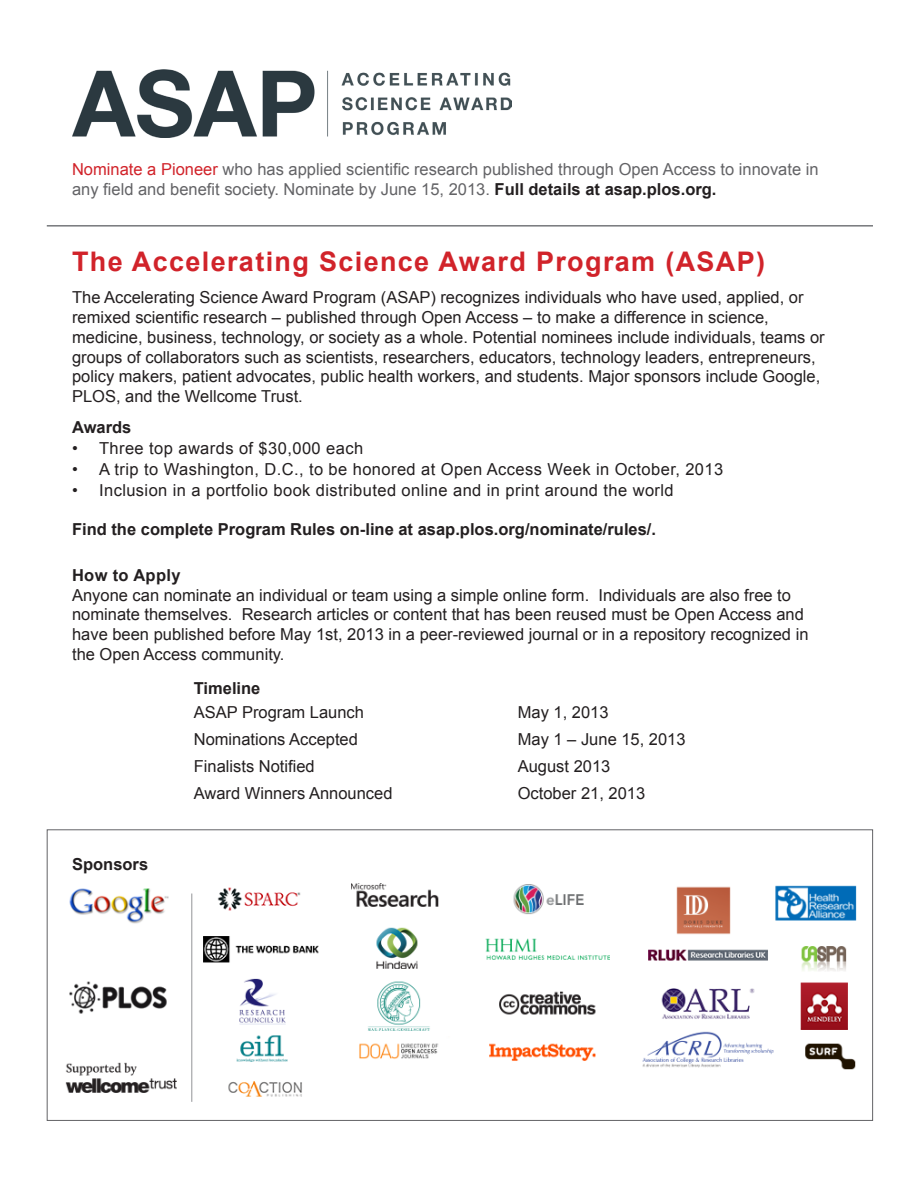
<style>
.page{position:relative;width:918px;height:1188px;background:#fff}
.page>*{position:absolute;margin:0;border:0;box-sizing:border-box;transform-origin:0 0}
.t1{font:700 27px "Arial";letter-spacing:.05em;color:#d1232a}
.t2{font:16.5px/19.8px "Arial";color:#231f20}
.t3{font:16.5px/19.8px "Arial";color:#636366}
.t4{font:16.5px "Arial";letter-spacing:.025em;color:#231f20}
.t5{font:700 16.5px "Arial";color:#231f20}
.t6{font:700 16.5px "Arial";letter-spacing:.02em;color:#231f20}
.s1{color:#d1232a}
.s2{font-weight:700;color:#231f20}
</style>
<div class="page">
<img style="left:46px;top:833px;width:828px;height:288px">
<img style="left:72px;top:69px;width:439px;height:68px">
<hr style="left:47px;top:225px;width:826px;height:2px;background:#76787b">
<hr style="left:191px;top:894px;width:1px;height:208px;background:#939598">
<p class="t3" style="left:72px;top:159px;width:748px"><span class="s1">Nominate a Pioneer</span> who has applied scientific research published through Open Access to innovate in any field and benefit society. Nominate by June 15, 2013. <span class="s2">Full details at asap.plos.org.</span></p>
<p class="t1" style="left:72px;top:243px;width:695px">The Accelerating Science Award Program (ASAP)</p>
<p class="t2" style="left:72px;top:288px;width:733px">The Accelerating Science Award Program (ASAP) recognizes individuals who have used, applied, or remixed scientific research – published through Open Access – to make a difference in science,</p>
<p class="t2" style="left:72px;top:327px;width:754px">medicine, business, technology, or society as a whole. Potential nominees include individuals, teams or groups of collaborators such as scientists, researchers, educators, technology leaders, entrepreneurs, policy makers, patient advocates, public health workers, and students. Major sponsors include Google, PLOS, and the Wellcome Trust.</p>
<p class="t5" style="left:72px;top:416px;width:61px">Awards</p>
<p class="t4" style="left:72px;top:437px;width:293px">• Three top awards of $30,000 each</p>
<p class="t4" style="left:72px;top:458px;width:653px">• A trip to Washington, D.C., to be honored at Open Access Week in October, 2013</p>
<p class="t4" style="left:72px;top:479px;width:603px">• Inclusion in a portfolio book distributed online and in print around the world</p>
<p class="t5" style="left:72px;top:518px;width:586px">Find the complete Program Rules on-line at asap.plos.org/nominate/rules/.</p>
<p class="t6" style="left:72px;top:564px;width:110px">How to Apply</p>
<p class="t2" style="left:72px;top:585px;width:720px">Anyone can nominate an individual or team using a simple online form. Individuals are also free to</p>
<p class="t2" style="left:72px;top:605px;width:738px">nominate themselves. Research articles or content that has been reused must be Open Access and have been published before May 1st, 2013 in a peer-reviewed journal or in a repository recognized in the Open Access community.</p>
<p class="t5" style="left:194px;top:678px;width:68px">Timeline</p>
<p class="t5" style="left:72px;top:854px;width:78px">Sponsors</p>
<p class="t2" style="left:194px;top:702px;width:172px">ASAP Program Launch</p>
<p class="t2" style="left:518px;top:702px;width:92px">May 1, 2013</p>
<p class="t2" style="left:194px;top:729px;width:166px">Nominations Accepted</p>
<p class="t2" style="left:518px;top:729px;width:169px">May 1 – June 15, 2013</p>
<p class="t2" style="left:194px;top:756px;width:123px">Finalists Notified</p>
<p class="t2" style="left:518px;top:756px;width:94px">August 2013</p>
<p class="t2" style="left:194px;top:783px;width:200px">Award Winners Announced</p>
<p class="t2" style="left:518px;top:783px;width:129px">October 21, 2013</p>
</div>
